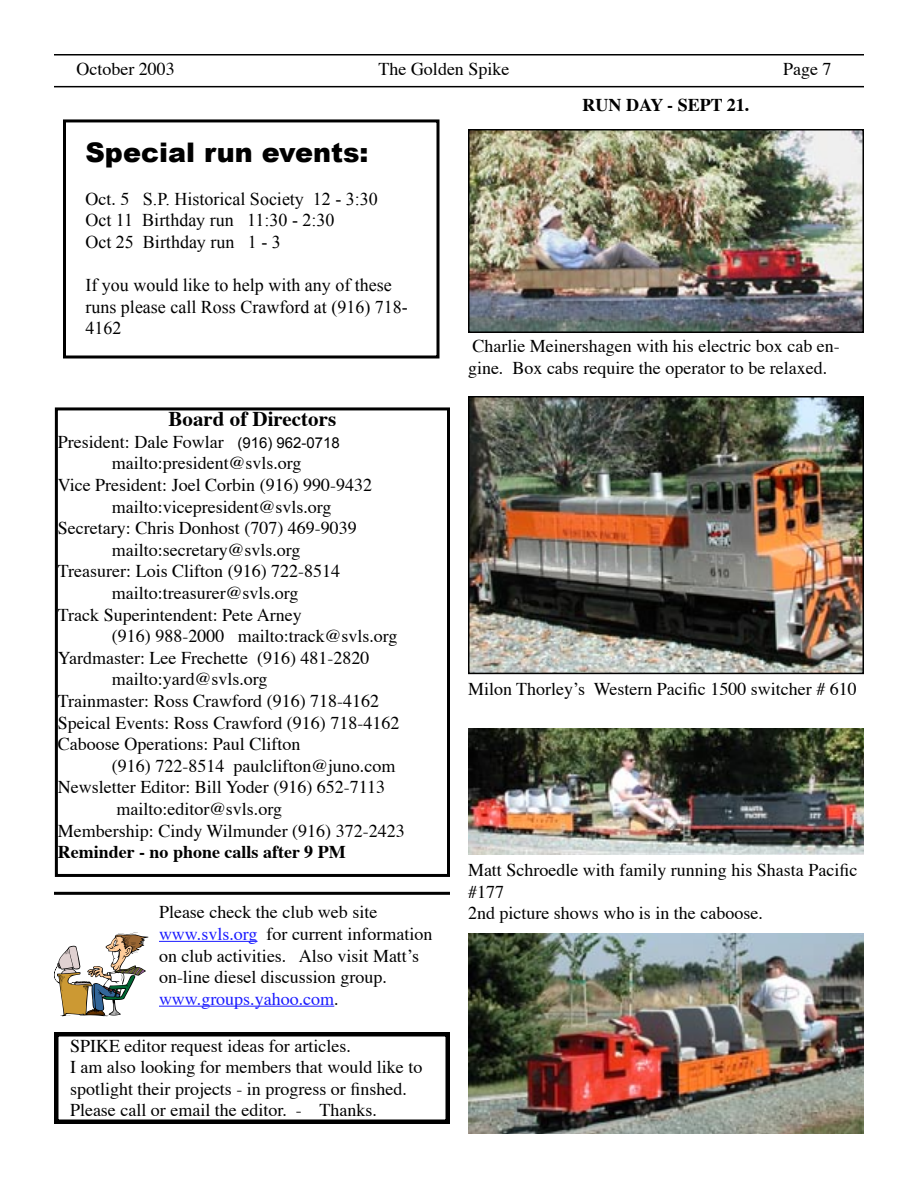
<style>
.page{position:relative;width:918px;height:1188px;background:#fff}
.page>*{position:absolute;margin:0;border:0;box-sizing:border-box;transform-origin:0 0}
.t1{font:900 27px "Arial";color:#000}
.t2{font:700 21px "Times";color:#000}
.t3{font:18px/21.6px "Times";color:#000}
.t4{font:18px/21.6px "Times New Roman";color:#000}
.t5{font:18px "Times";color:#1a1aff}
.t6{font:700 18px "Times";color:#000}
.s1{font-family:"Times"}
.s2{font-family:"Arial";font-size:15px}
.s3{font-weight:700}
.s4{color:#1a1aff}
.s5{color:#000}
</style>
<div class="page">
<hr style="left:54px;top:54px;width:810px;height:2px;background:#000">
<hr style="left:54px;top:86px;width:810px;height:1px;background:#000">
<div style="left:55px;top:407px;width:395px;height:470px;border:3px solid #000"></div>
<svg style="left:54px;top:932px;width:94px;height:85px"></svg>
<hr style="left:159px;top:941px;width:99px;height:1px;background:#1a1aff">
<hr style="left:159px;top:1006px;width:175px;height:1px;background:#1a1aff">
<hr style="left:54px;top:892px;width:396px;height:3px;background:#000">
<div style="left:54px;top:1032px;width:396px;height:92px;border:4px solid #000"></div>
<img style="left:471px;top:132px;width:390px;height:198px">
<div style="left:468px;top:129px;width:396px;height:204px;border:2px solid #000"></div>
<img style="left:471px;top:399px;width:390px;height:272px">
<div style="left:468px;top:396px;width:396px;height:278px;border:2px solid #000"></div>
<img style="left:468px;top:728px;width:396px;height:126px">
<img style="left:468px;top:934px;width:396px;height:200px">
<div style="left:63px;top:119px;width:377px;height:239px;border:3px solid #000"></div>
<p class="t3" style="left:76px;top:59px;width:100px">October 2003</p>
<p class="t3" style="left:379px;top:59px;width:132px">The Golden Spike</p>
<p class="t3" style="left:783px;top:59px;width:50px">Page 7</p>
<p class="t1" style="left:86px;top:137px;width:285px">Special run events:</p>
<p class="t4" style="left:86px;top:188px;width:294px"><span class="s1">Oct. 5</span> S.P. Historical Society 12 - 3:30</p>
<p class="t4" style="left:86px;top:209px;width:251px">Oct 11 Birthday run 11:30 - 2:30</p>
<p class="t4" style="left:86px;top:231px;width:197px">Oct 25 Birthday run 1 - 3</p>
<p class="t4" style="left:86px;top:274px;width:324px">If you would like to help with any of these runs please call Ross Crawford at (916) 718-<br>4162</p>
<p class="t2" style="left:169px;top:405px;width:169px">Board of Directors</p>
<p class="t3" style="left:112px;top:432px;width:230px;text-indent:-54px">President: Dale Fowlar <span class="s2">(916) 962-0718 </span>mailto:president@svls.org</p>
<p class="t3" style="left:112px;top:475px;width:262px;text-indent:-54px">Vice President: Joel Corbin (916) 990-9432 mailto:vicepresident@svls.org</p>
<p class="t3" style="left:58px;top:518px;width:300px;text-align:center">Secretary: Chris Donhost (707) 469-9039 mailto:secretary@svls.org</p>
<p class="t3" style="left:112px;top:562px;width:230px;text-indent:-54px">Treasurer: Lois Clifton (916) 722-8514 mailto:treasurer@svls.org</p>
<p class="t3" style="left:58px;top:605px;width:245px">Track Superintendent: Pete Arney</p>
<p class="t3" style="left:112px;top:626px;width:287px">(916) 988-2000 mailto:track@svls.org</p>
<p class="t3" style="left:112px;top:648px;width:259px;text-indent:-54px">Yardmaster: Lee Frechette (916) 481-2820 mailto:yard@svls.org</p>
<p class="t3" style="left:58px;top:691px;width:323px">Trainmaster: Ross Crawford (916) 718-4162</p>
<p class="t3" style="left:58px;top:713px;width:343px">Speical Events: Ross Crawford (916) 718-4162</p>
<p class="t3" style="left:58px;top:734px;width:244px">Caboose Operations: Paul Clifton</p>
<p class="t3" style="left:112px;top:756px;width:285px">(916) 722-8514 paulclifton@juno.com</p>
<p class="t3" style="left:116px;top:778px;width:270px;text-indent:-58px">Newsletter Editor: Bill Yoder (916) 652-7113 mailto:editor@svls.org</p>
<p class="t3" style="left:58px;top:821px;width:348px">Membership: Cindy Wilmunder (916) 372-2423<br><span class="s3">Reminder - no phone calls after 9 PM</span></p>
<p class="t3" style="left:159px;top:903px;width:275px">Please check the club web site <span class="s4">www.svls.org</span> for current information on club activities. Also visit Mattʼs on-line diesel discussion group.</p>
<p class="t5" style="left:159px;top:987px;width:181px">www.groups.yahoo.com<span class="s5">.</span></p>
<p class="t3" style="left:70px;top:1036px;width:282px">SPIKE editor request ideas for articles.</p>
<p class="t3" style="left:70px;top:1057px;width:354px">I am also looking for members that would like to spotlight their projects - in progress or finshed.</p>
<p class="t3" style="left:70px;top:1101px;width:309px">Please call or email the editor. - Thanks.</p>
<p class="t6" style="left:583px;top:93px;width:168px">RUN DAY - SEPT 21.</p>
<p class="t3" style="left:468px;top:336px;width:373px">Charlie Meinershagen with his electric box cab en&shy;gine. Box cabs require the operator to be relaxed.</p>
<p class="t3" style="left:468px;top:679px;width:390px">Milon Thorleyʼs Western Pacific 1500 switcher # 610</p>
<p class="t3" style="left:468px;top:860px;width:391px">Matt Schroedle with family running his Shasta Pacific #177</p>
<p class="t3" style="left:468px;top:903px;width:296px">2nd picture shows who is in the caboose.</p>
</div>
